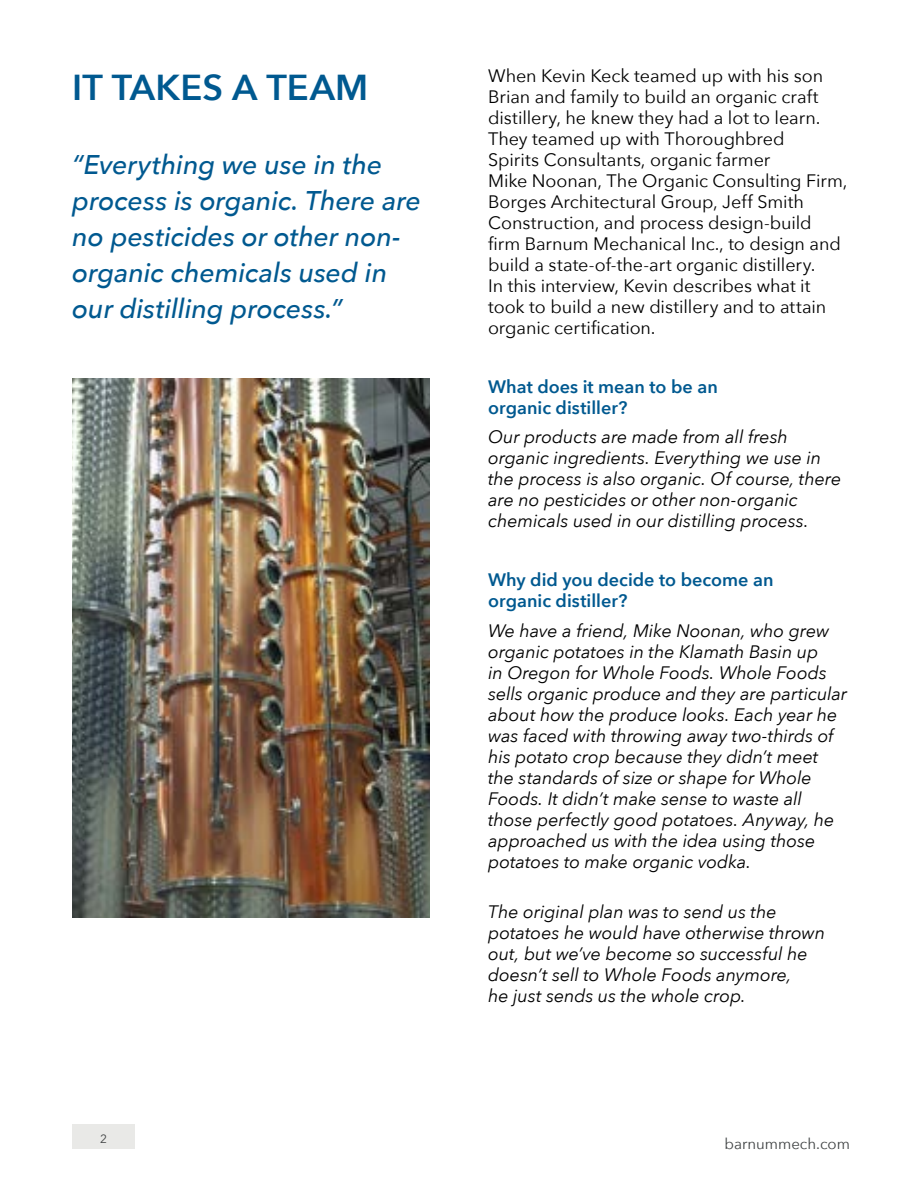
<style>
.page{position:relative;width:918px;height:1188px;background:#fff}
.page>*{position:absolute;margin:0;border:0;box-sizing:border-box;transform-origin:0 0}
.t1{font:600 36px "Avenir Next";letter-spacing:.005em;color:#005990}
.t2{font:italic 500 27px/36px "Avenir Next";letter-spacing:-.005em;color:#005990}
.t3{font:italic 18px/21px "Avenir Next";letter-spacing:-.005em;color:#000}
.t4{font:18px/21px "Avenir Next";letter-spacing:-.005em;color:#000}
.t5{font:600 18px/21px "Avenir Next";color:#005990}
.t6{font:15px "Avenir Next";color:#3f4243}
.t7{font:12px "Avenir Next";color:#3f4243}
</style>
<div class="page">
<div style="left:72px;top:1125px;width:63px;height:24px;background:#e9e9e7"></div>
<img style="left:72px;top:378px;width:358px;height:540px">
<h1 class="t1" style="left:72px;top:56px;width:298px">IT TAKES A TEAM</h1>
<h2 class="t2" style="left:72px;top:145px;width:350px">“Everything we use in the process is organic. There are no pesticides or other non&shy;organic chemicals used in our distilling process.”</h2>
<p class="t4" style="left:488px;top:64px;width:361px">When Kevin Keck teamed up with his son Brian and family to build an organic craft distillery, he knew they had a lot to learn.<br>They teamed up with Thoroughbred<br>Spirits Consultants, organic farmer<br>Mike Noonan, The Organic Consulting Firm, Borges Architectural Group, Jeff Smith Construction, and process design-build firm Barnum Mechanical Inc., to design and build a state-of-the-art organic distillery.<br>In this interview, Kevin describes what it took to build a new distillery and to attain organic certification.</p>
<p class="t5" style="left:488px;top:376px;width:231px">What does it mean to be an organic distiller?</p>
<p class="t3" style="left:488px;top:426px;width:355px">Our products are made from all fresh organic ingredients. Everything we use in the process is also organic. Of course, there are no pesticides or other non-organic chemicals used in our distilling process.</p>
<p class="t5" style="left:488px;top:569px;width:287px">Why did you decide to become an organic distiller?</p>
<p class="t3" style="left:488px;top:619px;width:361px">We have a friend, Mike Noonan, who grew organic potatoes in the Klamath Basin up<br>in Oregon for Whole Foods. Whole Foods sells organic produce and they are particular about how the produce looks. Each year he was faced with throwing away two-thirds of his potato crop because they didn’t meet the standards of size or shape for Whole Foods. It didn’t make sense to waste all those perfectly good potatoes. Anyway, he approached us with the idea using those potatoes to make organic vodka.</p>
<p class="t3" style="left:488px;top:901px;width:338px">The original plan was to send us the potatoes he would have otherwise thrown out, but we’ve become so successful he doesn’t sell to Whole Foods anymore,<br>he just sends us the whole crop.</p>
<p class="t7" style="left:100px;top:1128px;width:8px">2</p>
<p class="t6" style="left:724px;top:1131px;width:127px">barnummech.com</p>
</div>
